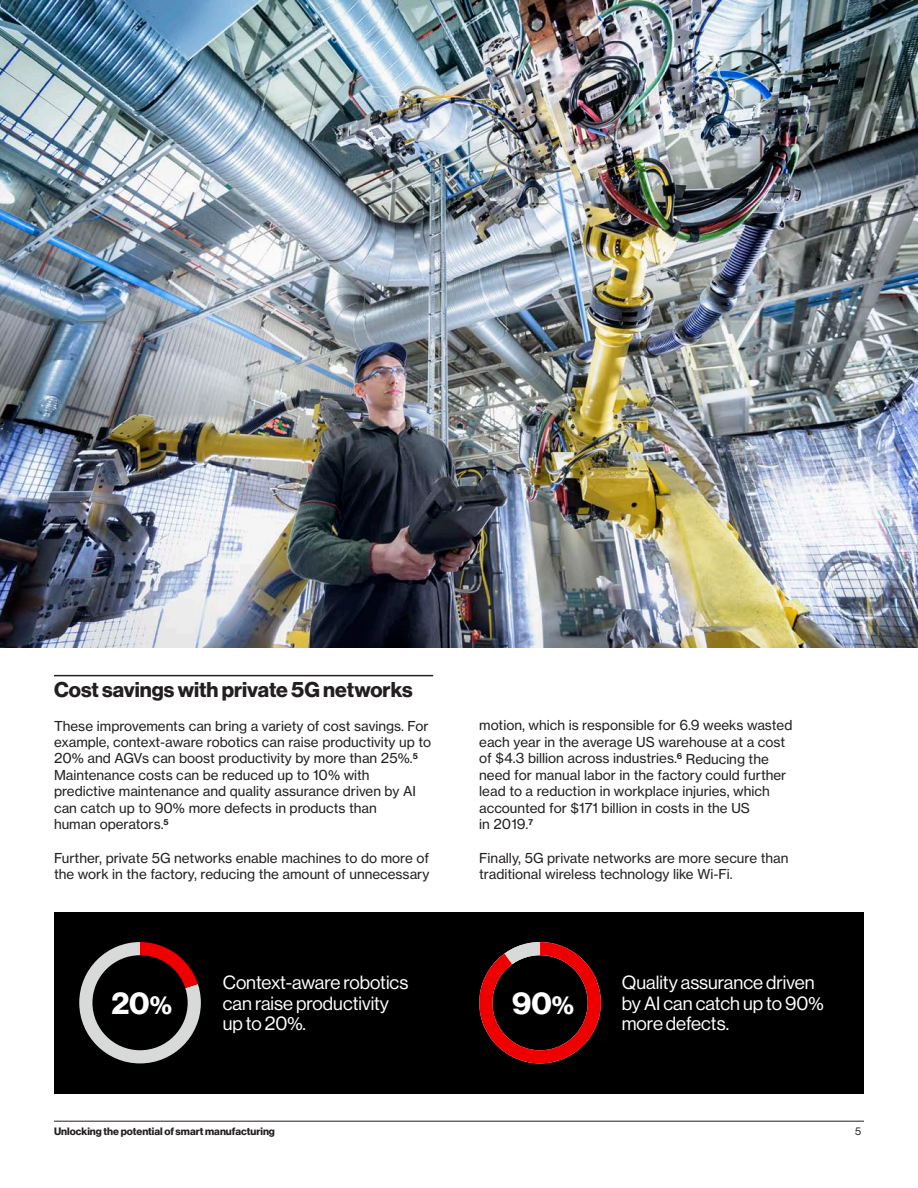
<style>
.page{position:relative;width:918px;height:1188px;background:#fff}
.page>*{position:absolute;margin:0;border:0;box-sizing:border-box;transform-origin:0 0}
.basic{font:700 30px "Verizon NHGDS";color:#fff}
.Headers{font:700 21px "Verizon NHGDS";color:#231f20}
.basic-2{font:18.75px/20.5px "Verizon NHGDS";color:#fff}
.Body_9_11{font:13.5px/16.5px "Verizon NHGTX";color:#231f20}
.t1{font:700 10.5px "Verizon NHGDS";color:#231f20}
.t2{font:10.5px "Verizon NHGDS";color:#231f20}
.s1{font-size:25.5px}
</style>
<div class="page">
<hr style="left:54px;top:1121px;width:810px;height:1px;background:#231f20">
<img style="left:0;top:0;width:918px;height:648px">
<hr style="left:54px;top:675px;width:379px;height:1px;background:#231f20">
<div style="left:54px;top:912px;width:810px;height:182px;background:#000"></div>
<svg style="left:79px;top:942px;width:122px;height:121px"></svg>
<svg style="left:479px;top:942px;width:122px;height:121px"></svg>
<p class="Headers" style="left:54px;top:677px;width:360px">Cost savings with private 5G networks</p>
<p class="Body_9_11" style="left:54px;top:717px;width:379px">These improvements can bring a variety of cost savings. For example, context-aware robotics can raise productivity up to 20% and AGVs can boost productivity by more than 25%.<sup>5<br></sup>Maintenance costs can be reduced up to 10% with predictive maintenance and quality assurance driven by AI can catch up to 90% more defects in products than<br>human operators.<sup>5</sup></p>
<p class="Body_9_11" style="left:54px;top:849px;width:377px">Further, private 5G networks enable machines to do more of the work in the factory, reducing the amount of unnecessary</p>
<p class="basic" style="left:111px;top:986px;width:62px">20<span class="s1">%</span></p>
<p class="basic-2" style="left:223px;top:972px;width:187px">Context-aware robotics can raise productivity up to 20%.</p>
<p class="Body_9_11" style="left:479px;top:717px;width:315px">motion, which is responsible for 6.9 weeks wasted each year in the average US warehouse at a cost of $4.3 billion across industries.<sup>6</sup> Reducing the need for manual labor in the factory could further lead to a reduction in workplace injuries, which accounted for $171 billion in costs in the US<br>in 2019.<sup>7</sup></p>
<p class="Body_9_11" style="left:479px;top:849px;width:311px">Finally, 5G private networks are more secure than traditional wireless technology like Wi-Fi.</p>
<p class="basic" style="left:512px;top:986px;width:63px">90<span class="s1">%</span></p>
<p class="basic-2" style="left:622px;top:972px;width:203px">Quality assurance driven by AI can catch up to 90% more defects.</p>
<p class="t1" style="left:54px;top:1125px;width:223px">Unlocking the potential of smart manufacturing</p>
<p class="t2" style="left:855px;top:1125px;width:8px">5</p>
</div>
